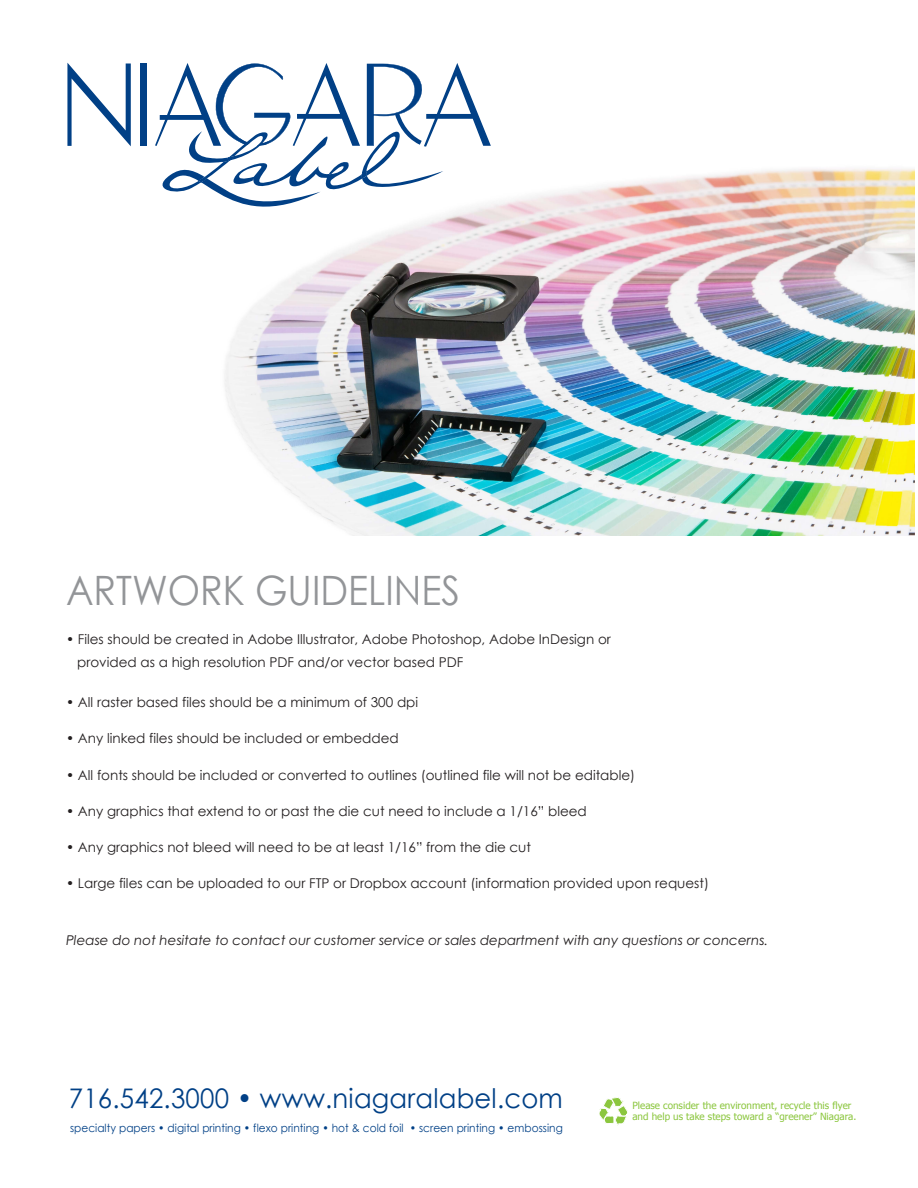
<style>
.page{position:relative;width:918px;height:1188px;background:#fff}
.page>*{position:absolute;margin:0;border:0;box-sizing:border-box;transform-origin:0 0}
.t1{font:40.5px "Century Gothic";color:#939598;scale:.92 1}
.t2{font:27px "Century Gothic";letter-spacing:.01em;color:#014086;scale:.96 1}
.t3{font:13.5px/22.5px "Century Gothic";color:#231f20}
.t4{font:italic 13.5px "Century Gothic";color:#231f20}
.t5{font:11.25px "Century Gothic";letter-spacing:.005em;color:#014086;scale:.94 1}
.t6{font:9.9px/11.9px "Tahoma";color:#8bc63e}
</style>
<div class="page">
<img style="left:224px;top:168px;width:691px;height:368px">
<svg style="left:599px;top:1097px;width:29px;height:29px"></svg>
<svg style="left:67px;top:63px;width:64px;height:83px"></svg>
<div style="left:141px;top:64px;width:6px;height:82px;background:#014086"></div>
<svg style="left:155px;top:63px;width:336px;height:177px"></svg>
<h1 class="t1" style="left:66px;top:563px;width:430px">ARTWORK GUIDELINES</h1>
<p class="t3" style="left:77px;top:628px;width:535px;text-indent:-11px">• Files should be created in Adobe Illustrator, Adobe Photoshop, Adobe InDesign or provided as a high resolution PDF and/or vector based PDF</p>
<p class="t3" style="left:66px;top:691px;width:354px">• All raster based files should be a minimum of 300 dpi</p>
<p class="t3" style="left:66px;top:727px;width:334px">• Any linked files should be included or embedded</p>
<p class="t3" style="left:66px;top:763px;width:571px">• All fonts should be included or converted to outlines (outlined file will not be editable)</p>
<p class="t3" style="left:66px;top:799px;width:522px">• Any graphics that extend to or past the die cut need to include a 1/16” bleed</p>
<p class="t3" style="left:66px;top:835px;width:467px">• Any graphics not bleed will need to be at least 1/16” from the die cut</p>
<p class="t3" style="left:66px;top:871px;width:645px">• Large files can be uploaded to our FTP or Dropbox account (information provided upon request)</p>
<p class="t4" style="left:66px;top:932px;width:704px">Please do not hesitate to contact our customer service or sales department with any questions or concerns.</p>
<h2 class="t2" style="left:69px;top:1079px;width:516px">716.542.3000 • www.niagaralabel.com</h2>
<p class="t5" style="left:70px;top:1120px;width:526px">specialty papers • digital printing • flexo printing • hot &amp; cold foil • screen printing • embossing</p>
<p class="t6" style="left:632px;top:1099px;width:225px">Please consider the environment, recycle this flyer and help us take steps toward a “greener” Niagara.</p>
</div>
